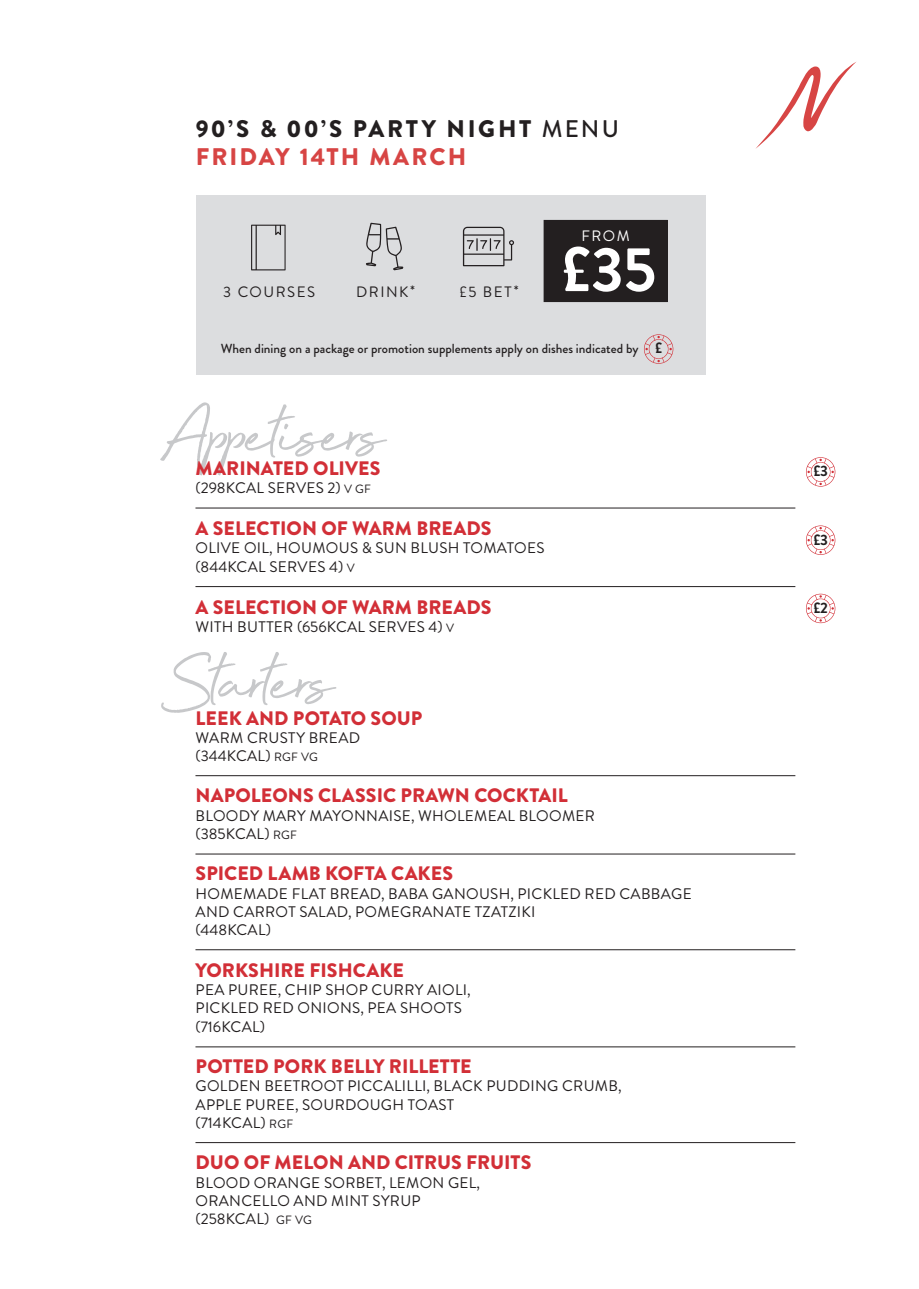
<style>
.page{position:relative;width:919px;height:1289px;background:#fff}
.page>*{position:absolute;margin:0;border:0;box-sizing:border-box;transform-origin:0 0}
.t1{font:90px "Beyond Infinity";letter-spacing:-.055em;color:#c7c8ca}
.t2{font:700 62.7px "Brandon Grotesque";color:#fff}
.t3{font:900 24px/28.8px "Brandon Grotesque";letter-spacing:.09em;color:#231f20}
.t4{font:900 19.5px "Brandon Grotesque";letter-spacing:.005em;color:#d22f37}
.t5{font:15.3px/18.3px "Brandon Grotesque";letter-spacing:.02em;color:#231f20}
.t6{font:15px "Brandon Grotesque";letter-spacing:.1em;color:#231f20}
.t7{font:700 15px "Brandon Grotesque";color:#231f20}
.t8{font:15px "Brandon Grotesque";color:#fff}
.t9{font:500 13.2px "Brandon Grotesque";color:#231f20}
.s1{font-weight:500}
.s2{color:#d74544}
.s3{font-weight:700;font-size:15px}
.s4{font-size:12px}
</style>
<div class="page">
<svg style="left:755px;top:62px;width:101px;height:87px"></svg>
<div style="left:196px;top:195px;width:509px;height:180px;background:#dcdddf"></div>
<div style="left:544px;top:220px;width:123px;height:81px;background:#231f20"></div>
<div style="left:543px;top:220px;width:124px;height:82px;border:1px solid #231f20"></div>
<svg style="left:251px;top:225px;width:34px;height:45px"></svg>
<svg style="left:366px;top:223px;width:37px;height:47px"></svg>
<svg style="left:463px;top:227px;width:51px;height:39px"></svg>
<svg style="left:644px;top:334px;width:29px;height:30px"></svg>
<svg style="left:806px;top:457px;width:29px;height:29px"></svg>
<svg style="left:806px;top:525px;width:29px;height:30px"></svg>
<svg style="left:806px;top:593px;width:29px;height:30px"></svg>
<hr style="left:195px;top:507px;width:600px;height:1px;background:#231f20">
<hr style="left:195px;top:586px;width:600px;height:1px;background:#231f20">
<hr style="left:195px;top:775px;width:600px;height:1px;background:#231f20">
<hr style="left:195px;top:853px;width:600px;height:1px;background:#231f20">
<hr style="left:195px;top:949px;width:600px;height:1px;background:#231f20">
<hr style="left:195px;top:1046px;width:600px;height:1px;background:#231f20">
<hr style="left:195px;top:1142px;width:600px;height:1px;background:#231f20">
<h3 class="t3" style="left:196px;top:116px;width:424px">90’S &amp; 00’S PARTY NIGHT <span class="s1">MENU<br></span><span class="s2">FRIDAY 14TH MARCH</span></h3>
<p class="t6" style="left:223px;top:283px;width:93px">3 COURSES</p>
<p class="t6" style="left:356px;top:283px;width:61px">DRINK*</p>
<p class="t6" style="left:459px;top:283px;width:61px">£5 BET*</p>
<p class="t8" style="left:581px;top:227px;width:50px">FROM</p>
<h2 class="t2" style="left:561px;top:233px;width:97px">£35</h2>
<p class="t9" style="left:221px;top:343px;width:443px">When dining on a package or promotion supplements apply on dishes indicated by <span class="s3">£</span></p>
<h1 class="t1" style="left:160px;top:394px;width:226px">Appetisers</h1>
<p class="t4" style="left:195px;top:461px;width:186px">MARINATED OLIVES</p>
<p class="t5" style="left:195px;top:479px;width:177px">(298KCAL SERVES 2) <span class="s4">V GF</span></p>
<p class="t4" style="left:195px;top:521px;width:297px">A SELECTION OF WARM BREADS</p>
<p class="t5" style="left:195px;top:539px;width:350px">OLIVE OIL, HOUMOUS &amp; SUN BLUSH TOMATOES (844KCAL SERVES 4) <span class="s4">V</span></p>
<p class="t4" style="left:195px;top:600px;width:297px">A SELECTION OF WARM BREADS</p>
<p class="t5" style="left:195px;top:618px;width:260px">WITH BUTTER (656KCAL SERVES 4) <span class="s4">V</span></p>
<h1 class="t1" style="left:160px;top:642px;width:175px">Starters</h1>
<p class="t4" style="left:195px;top:710px;width:228px">LEEK AND POTATO SOUP</p>
<p class="t5" style="left:195px;top:728px;width:166px">WARM CRUSTY BREAD (344KCAL) <span class="s4">RGF VG</span></p>
<p class="t4" style="left:195px;top:788px;width:374px">NAPOLEONS CLASSIC PRAWN COCKTAIL</p>
<p class="t5" style="left:195px;top:806px;width:401px">BLOODY MARY MAYONNAISE, WHOLEMEAL BLOOMER (385KCAL) <span class="s4">RGF</span></p>
<p class="t4" style="left:195px;top:866px;width:259px">SPICED LAMB KOFTA CAKES</p>
<p class="t5" style="left:195px;top:884px;width:497px">HOMEMADE FLAT BREAD, BABA GANOUSH, PICKLED RED CABBAGE<br>AND CARROT SALAD, POMEGRANATE TZATZIKI<br>(448KCAL)</p>
<p class="t4" style="left:195px;top:962px;width:210px">YORKSHIRE FISHCAKE</p>
<p class="t5" style="left:195px;top:980px;width:277px">PEA PUREE, CHIP SHOP CURRY AIOLI,<br>PICKLED RED ONIONS, PEA SHOOTS (716KCAL)</p>
<p class="t4" style="left:195px;top:1059px;width:277px">POTTED PORK BELLY RILLETTE</p>
<p class="t5" style="left:195px;top:1077px;width:427px">GOLDEN BEETROOT PICCALILLI, BLACK PUDDING CRUMB,<br>APPLE PUREE, SOURDOUGH TOAST<br>(714KCAL) <span class="s4">RGF</span></p>
<p class="t4" style="left:195px;top:1155px;width:337px">DUO OF MELON AND CITRUS FRUITS</p>
<p class="t5" style="left:195px;top:1173px;width:286px">BLOOD ORANGE SORBET, LEMON GEL,<br>ORANCELLO AND MINT SYRUP (258KCAL) <span class="s4">GF VG</span></p>
<p class="t7" style="left:813px;top:462px;width:16px">£3</p>
<p class="t7" style="left:813px;top:530px;width:16px">£3</p>
<p class="t7" style="left:813px;top:599px;width:16px">£2</p>
</div>
